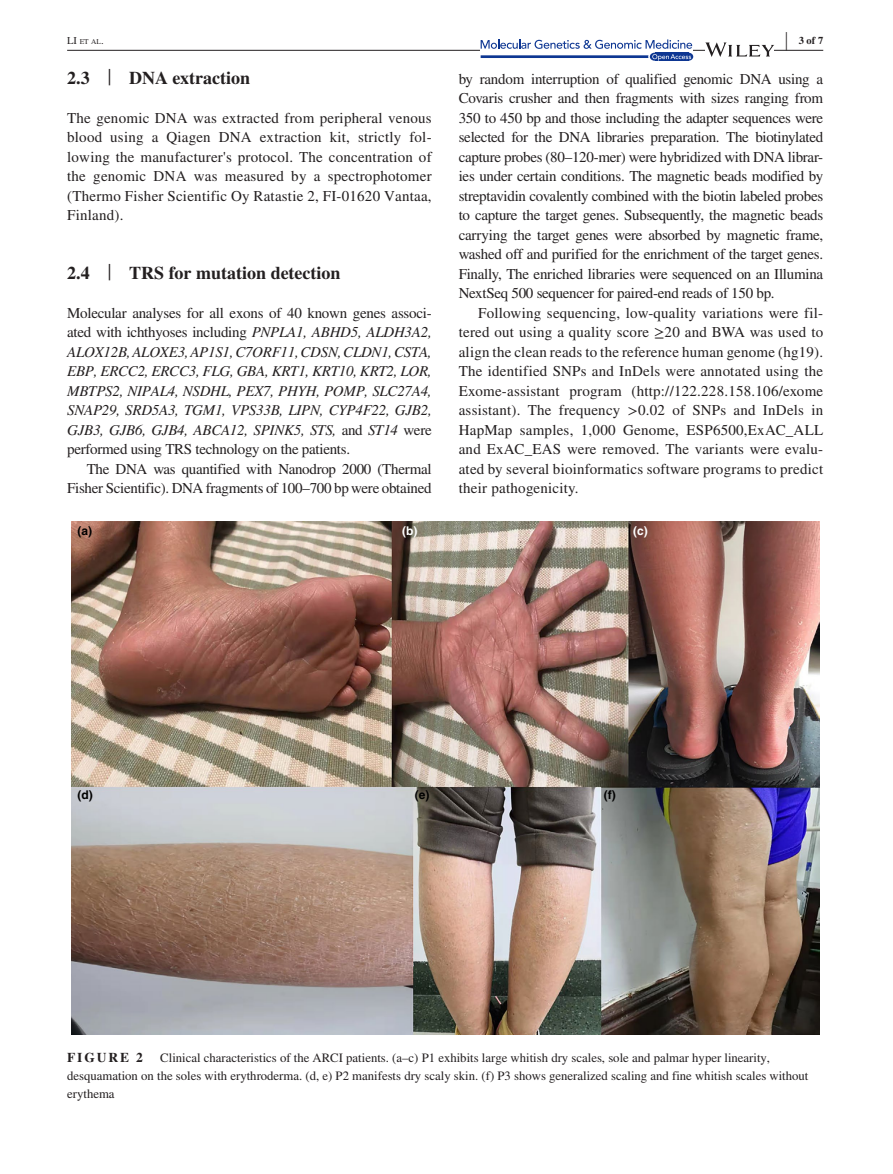
<style>
.page{position:relative;width:893px;height:1174px;background:#fff}
.page>*{position:absolute;margin:0;border:0;box-sizing:border-box;transform-origin:0 0}
.t1{font:700 25.95px "STIX";color:#231f20;scale:.36 1}
.t2{font:700 18px "STIX";color:#231f20}
.t3{font:15px/19.5px "STIX";letter-spacing:-.02em;color:#231f20;text-align:justify}
.t4{font:italic 15px/19.5px "STIX";letter-spacing:-.02em;color:#231f20;text-align:justify}
.t5{font:700 13.5px "STIX";letter-spacing:.14em;color:#231f20}
.t6{font:12.75px/18px "STIX";color:#231f20}
.t7{font:700 12px "Helvetica";color:#000}
.t8{font:700 12px "Helvetica";color:#fff}
.t9{font:700 10.5px "STIX";color:#231f20}
.t10{font:7.35px "STIX";color:#231f20}
.s1{font-size:10.5px}
.s2{font-weight:400;font-size:23.7px}
.s3{font-style:normal}
</style>
<div class="page">
<hr style="left:67px;top:50px;width:756px;height:1px;background:#231f20">
<svg style="left:481px;top:39px;width:211px;height:22px"></svg>
<svg style="left:705px;top:42px;width:69px;height:15px"></svg>
<img style="left:71px;top:521px;width:748px;height:513px">
<h1 class="t1" style="left:785px;top:26px;width:7px">|</h1>
<p class="t10" style="left:67px;top:36px;width:38px"><span class="s1">LI</span> et al<span class="s1">.</span></p>
<p class="t9" style="left:799px;top:34px;width:26px">3 of 7</p>
<p class="t2" style="left:67px;top:67px;width:185px">2.3 <span class="s2">|</span> DNA extraction</p>
<p class="t3" style="left:67px;top:109px;width:366px">The genomic DNA was extracted from peripheral venous blood using a Qiagen DNA extraction kit, strictly fol&shy;lowing the manufacturer's protocol. The concentration of the genomic DNA was measured by a spectrophotomer (Thermo Fisher Scientific Oy Ratastie 2, FI-01620 Vantaa, Finland).</p>
<p class="t3" style="left:459px;top:70px;width:366px">by random interruption of qualified genomic DNA using a Covaris crusher and then fragments with sizes ranging from 350 to 450 bp and those including the adapter sequences were selected for the DNA libraries preparation. The biotinylated capture probes (80–120-mer) were hybridized with DNA librar&shy;ies under certain conditions. The magnetic beads modified by streptavidin covalently combined with the biotin labeled probes to capture the target genes. Subsequently, the magnetic beads carrying the target genes were absorbed by magnetic frame, washed off and purified for the enrichment of the target genes.<br>Finally, The enriched libraries were sequenced on an Illumina NextSeq 500 sequencer for paired-end reads of 150 bp.</p>
<p class="t3" style="left:459px;top:304px;width:366px;text-indent:20px">Following sequencing, low-quality variations were fil&shy;tered out using a quality score ≥20 and BWA was used to align the clean reads to the reference human genome (hg19).<br>The identified SNPs and InDels were annotated using the Exome-assistant program (http://122.228.158.106/exome assistant). The frequency &gt;0.02 of SNPs and InDels in HapMap samples, 1,000 Genome, ESP6500,ExAC_ALL and ExAC_EAS were removed. The variants were evalu&shy;ated by several bioinformatics software programs to predict their pathogenicity.</p>
<p class="t2" style="left:67px;top:262px;width:275px">2.4 <span class="s2">|</span> TRS for mutation detection</p>
<p class="t4" style="left:67px;top:303px;width:366px"><span class="s3">Molecular analyses for all exons of 40 known genes associ&shy;ated with ichthyoses including</span> PNPLA1, ABHD5, ALDH3A2, ALOX12B, ALOXE3, AP1S1, C7ORF11, CDSN, CLDN1, CSTA, EBP, ERCC2, ERCC3, FLG, GBA, KRT1, KRT10, KRT2, LOR, MBTPS2, NIPAL4, NSDHL, PEX7, PHYH, POMP, SLC27A4, SNAP29, SRD5A3, TGM1, VPS33B, LIPN, CYP4F22, GJB2, GJB3, GJB6, GJB4, ABCA12, SPINK5, STS, <span class="s3">and</span> ST14 <span class="s3">were performed using TRS technology on the patients.</span></p>
<p class="t3" style="left:67px;top:460px;width:366px;text-align:right">The DNA was quantified with Nanodrop 2000 (Thermal<br>Fisher Scientific). DNA fragments of 100–700 bp were obtained</p>
<p class="t7" style="left:77px;top:524px;width:16px">(a)</p>
<p class="t8" style="left:402px;top:524px;width:17px">(b)</p>
<p class="t8" style="left:633px;top:524px;width:16px">(c)</p>
<p class="t7" style="left:77px;top:788px;width:17px">(d)</p>
<p class="t7" style="left:415px;top:788px;width:16px">(e)</p>
<p class="t7" style="left:604px;top:788px;width:13px">(f)</p>
<p class="t5" style="left:67px;top:1049px;width:77px">FIGURE 2</p>
<p class="t6" style="left:67px;top:1049px;width:743px;text-indent:93px">Clinical characteristics of the ARCI patients. (a–c) P1 exhibits large whitish dry scales, sole and palmar hyper linearity, desquamation on the soles with erythroderma. (d, e) P2 manifests dry scaly skin. (f) P3 shows generalized scaling and fine whitish scales without erythema</p>
</div>
